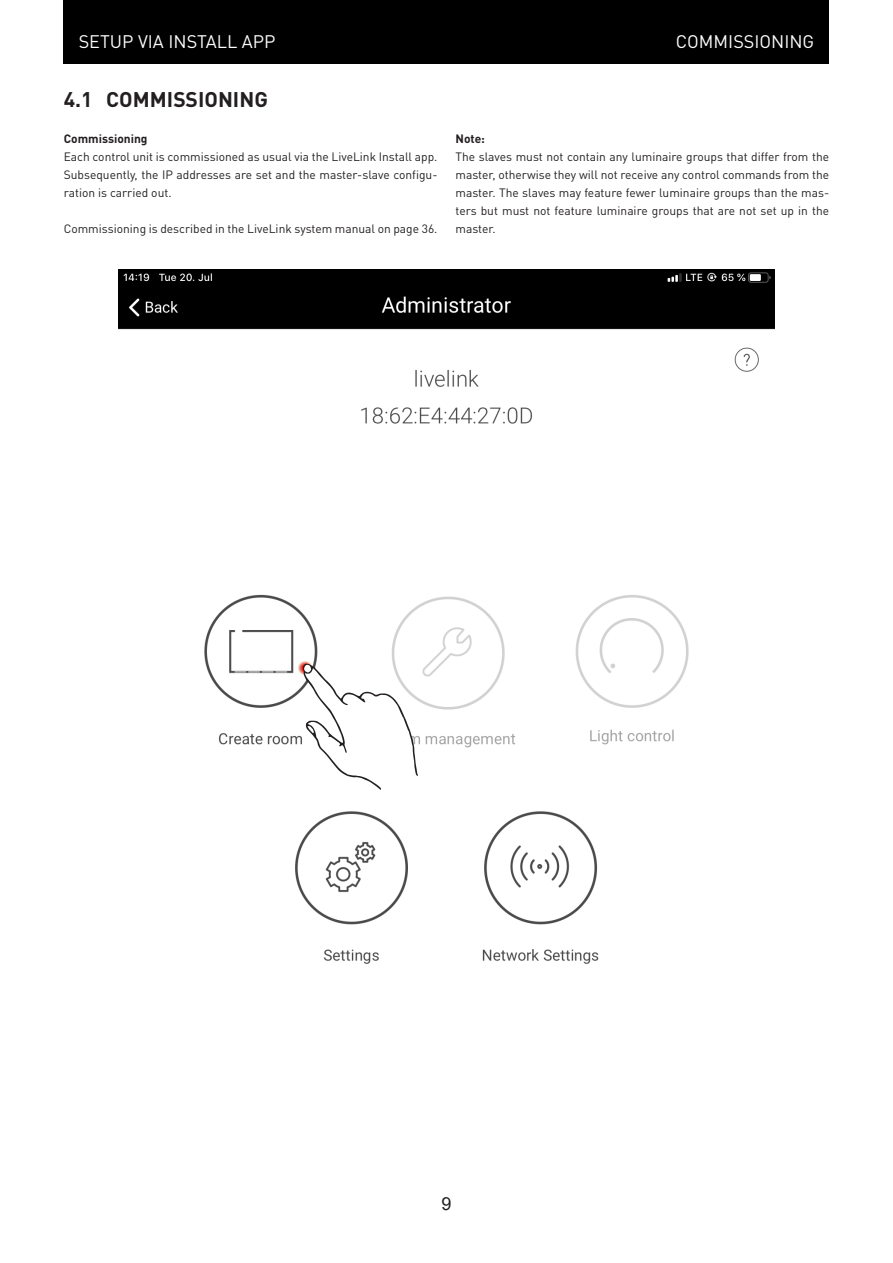
<style>
.page{position:relative;width:893px;height:1263px;background:#fff}
.page>*{position:absolute;margin:0;border:0;box-sizing:border-box;transform-origin:0 0}
.t1{font:700 21px "DIN Pro";color:#231f20}
.Orientierungspfad{font:18px "DIN Pro";color:#fefcfd}
.t2{font:18px "Arial";color:#231f20}
.Normale_Schrift{font:12px/18px "DIN Pro";color:#231f20;text-align:justify}
.Normale_Schrift-2{font:700 12px "DIN Pro";color:#231f20}
</style>
<div class="page">
<div style="left:64px;top:0;width:765px;height:64px;background:#000001"></div>
<img style="left:118px;top:269px;width:656px;height:695px">
<svg style="left:297px;top:660px;width:15px;height:15px"></svg>
<svg style="left:302px;top:662px;width:116px;height:128px"></svg>
<p class="Orientierungspfad" style="left:79px;top:28px;width:198px">SETUP VIA INSTALL APP</p>
<p class="t1" style="left:64px;top:83px;width:206px">4.1 COMMISSIONING</p>
<p class="Normale_Schrift-2" style="left:64px;top:130px;width:85px">Commissioning</p>
<p class="Normale_Schrift" style="left:64px;top:147px;width:375px">Each control unit is commissioned as usual via the LiveLink Install app.<br>Subsequently, the IP addresses are set and the master-slave configu&shy;ration is carried out.</p>
<p class="Normale_Schrift" style="left:64px;top:219px;width:375px">Commissioning is described in the LiveLink system manual on page 36.</p>
<p class="Orientierungspfad" style="left:676px;top:28px;width:140px">COMMISSIONING</p>
<p class="Normale_Schrift-2" style="left:455px;top:130px;width:31px">Note:</p>
<p class="Normale_Schrift" style="left:455px;top:147px;width:375px">The slaves must not contain any luminaire groups that differ from the master, otherwise they will not receive any control commands from the master. The slaves may feature fewer luminaire groups than the mas&shy;ters but must not feature luminaire groups that are not set up in the master.</p>
<h2 class="t2" style="left:441px;top:1191px;width:12px">9</h2>
</div>
